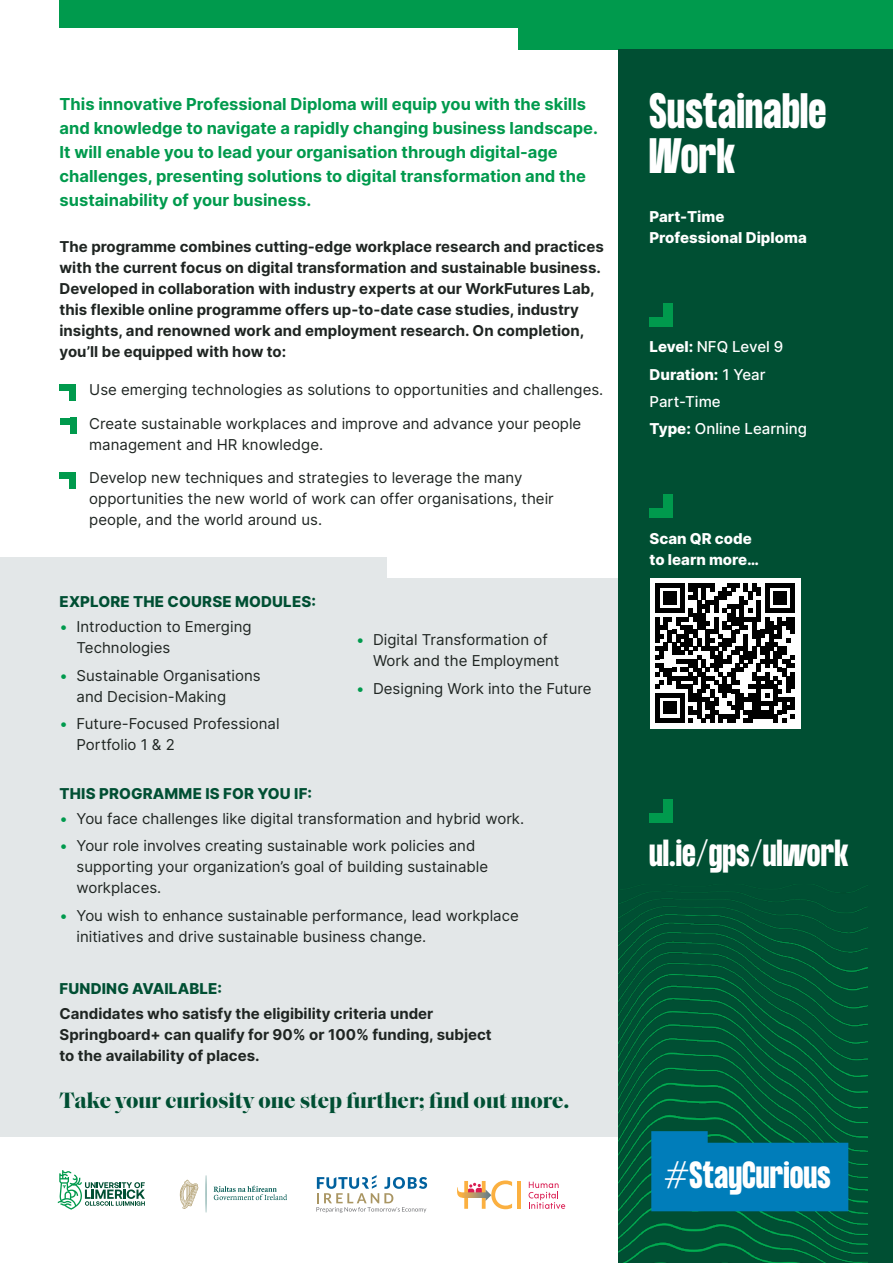
<style>
.page{position:relative;width:893px;height:1263px;background:#fff}
.page>*{position:absolute;margin:0;border:0;box-sizing:border-box;transform-origin:0 0}
.t1{font:700 43.5px/45px "Formula Condensed";letter-spacing:.02em;color:#fff}
.t2{font:700 33.15px "Formula Condensed";letter-spacing:.02em;color:#fff}
.t3{font:700 33px "Formula Condensed";letter-spacing:.02em;color:#fff}
.t4{font:700 22.5px "Saol Display";color:#004f33}
.t5{font:700 16.5px/24px "Inter";color:#009a4d}
.t6{font:15px/21px "Inter";color:#1f2522}
.t7{font:700 15px/21px "Inter";color:#1f2522}
.t8{font:800 15px "Inter";letter-spacing:.01em;color:#004f33}
.t9{font:500 15px/27.3px "Inter";color:#fff}
.t10{font:800 15px/21px "Inter";color:#fff}
.s1{color:#009a4d}
.s2{font-weight:800}
</style>
<div class="page">
<div style="left:0;top:0;width:619px;height:1263px;background:#e3e7e8"></div>
<div style="left:0;top:1137px;width:619px;height:126px;background:#fff"></div>
<div style="left:0;top:0;width:625px;height:557px;background:#fff"></div>
<div style="left:387px;top:93px;width:250px;height:484px;background:#fff"></div>
<div style="left:519px;top:0;width:374px;height:49px;background:#009a4d"></div>
<div style="left:619px;top:49px;width:274px;height:1214px;background:#004f33"></div>
<div style="left:60px;top:0;width:833px;height:28px;background:#009a4d"></div>
<svg style="left:529px;top:1182px;width:36px;height:27px"></svg>
<hr style="left:517px;top:1181px;width:4px;height:28px;background:#fbb040">
<svg style="left:457px;top:1180px;width:55px;height:29px"></svg>
<svg style="left:58px;top:1170px;width:87px;height:39px"></svg>
<svg style="left:213px;top:1185px;width:74px;height:15px"></svg>
<svg style="left:206px;top:1175px;width:1px;height:37px"></svg>
<svg style="left:180px;top:1180px;width:18px;height:29px"></svg>
<svg style="left:316px;top:1175px;width:111px;height:38px"></svg>
<div style="left:649px;top:317px;width:24px;height:9px;background:#009a4d"></div>
<div style="left:663px;top:303px;width:10px;height:23px;background:#009a4d"></div>
<div style="left:649px;top:508px;width:24px;height:10px;background:#009a4d"></div>
<div style="left:663px;top:494px;width:10px;height:24px;background:#009a4d"></div>
<div style="left:649px;top:578px;width:151px;height:151px;background:#fff"></div>
<svg style="left:655px;top:583px;width:140px;height:140px"></svg>
<div style="left:69px;top:384px;width:7px;height:17px;background:#009a4d"></div>
<div style="left:60px;top:384px;width:16px;height:7px;background:#009a4d"></div>
<div style="left:70px;top:418px;width:7px;height:16px;background:#009a4d"></div>
<div style="left:60px;top:418px;width:17px;height:6px;background:#009a4d"></div>
<div style="left:69px;top:472px;width:7px;height:17px;background:#009a4d"></div>
<div style="left:60px;top:472px;width:16px;height:7px;background:#009a4d"></div>
<img style="left:619px;top:884px;width:248px;height:379px">
<svg style="left:651px;top:1131px;width:197px;height:80px;background:#0079ab"></svg>
<div style="left:649px;top:813px;width:24px;height:10px;background:#009a4d"></div>
<div style="left:663px;top:799px;width:10px;height:24px;background:#009a4d"></div>
<p class="t5" style="left:60px;top:91px;width:540px">This innovative Professional Diploma will equip you with the skills and knowledge to navigate a rapidly changing business landscape.<br>It will enable you to lead your organisation through digital-age challenges, presenting solutions to digital transformation and the sustainability of your business.</p>
<p class="t7" style="left:60px;top:235px;width:546px">The programme combines cutting-edge workplace research and practices with the current focus on digital transformation and sustainable business.<br>Developed in collaboration with industry experts at our WorkFutures Lab, this flexible online programme offers up-to-date case studies, industry insights, and renowned work and employment research. On completion, you’ll be equipped with how to:</p>
<p class="t6" style="left:89px;top:379px;width:516px">Use emerging technologies as solutions to opportunities and challenges.</p>
<p class="t6" style="left:89px;top:412px;width:494px">Create sustainable workplaces and improve and advance your people management and HR knowledge.</p>
<p class="t6" style="left:89px;top:467px;width:466px">Develop new techniques and strategies to leverage the many opportunities the new world of work can offer organisations, their people, and the world around us.</p>
<p class="t8" style="left:60px;top:590px;width:258px">EXPLORE THE COURSE MODULES:</p>
<p class="t6" style="left:77px;top:616px;width:177px;text-indent:-17px"><span class="s1">•</span> Introduction to Emerging<br>Technologies</p>
<p class="t6" style="left:77px;top:664px;width:186px;text-indent:-17px"><span class="s1">•</span> Sustainable Organisations and Decision-Making</p>
<p class="t6" style="left:77px;top:713px;width:205px;text-indent:-17px"><span class="s1">•</span> Future-Focused Professional<br>Portfolio 1 &amp; 2</p>
<p class="t8" style="left:60px;top:782px;width:254px">THIS PROGRAMME IS FOR YOU IF:</p>
<p class="t6" style="left:60px;top:807px;width:466px"><span class="s1">•</span> You face challenges like digital transformation and hybrid work.</p>
<p class="t6" style="left:77px;top:835px;width:413px;text-indent:-17px"><span class="s1">•</span> Your role involves creating sustainable work policies and supporting your organization’s goal of building sustainable workplaces.</p>
<p class="t6" style="left:77px;top:904px;width:444px;text-indent:-17px"><span class="s1">•</span> You wish to enhance sustainable performance, lead workplace initiatives and drive sustainable business change.</p>
<p class="t8" style="left:60px;top:977px;width:164px">FUNDING AVAILABLE:</p>
<p class="t7" style="left:60px;top:1003px;width:434px">Candidates who satisfy the eligibility criteria under<br>Springboard+ can qualify for 90% or 100% funding, subject to the availability of places.</p>
<p class="t6" style="left:373px;top:629px;width:188px;text-indent:-17px"><span class="s1">•</span> Digital Transformation of<br>Work and the Employment</p>
<p class="t6" style="left:356px;top:677px;width:237px"><span class="s1">•</span> Designing Work into the Future</p>
<h3 class="t4" style="left:60px;top:1083px;width:511px">Take your curiosity one step further; find out more.</h3>
<h1 class="t1" style="left:649px;top:91px;width:178px">Sustainable<br>Work</h1>
<p class="t10" style="left:649px;top:205px;width:159px">Part-Time<br>Professional Diploma</p>
<p class="t9" style="left:649px;top:333px;width:159px"><span class="s2">Level:</span> NFQ Level 9<br><span class="s2">Duration:</span> 1 Year<br>Part-Time<br><span class="s2">Type:</span> Online Learning</p>
<p class="t10" style="left:649px;top:527px;width:111px">Scan QR code to learn more…</p>
<h3 class="t3" style="left:649px;top:833px;width:200px">ul.ie/gps/ulwork</h3>
<h2 class="t2" style="left:665px;top:1155px;width:167px">#StayCurious</h2>
</div>
